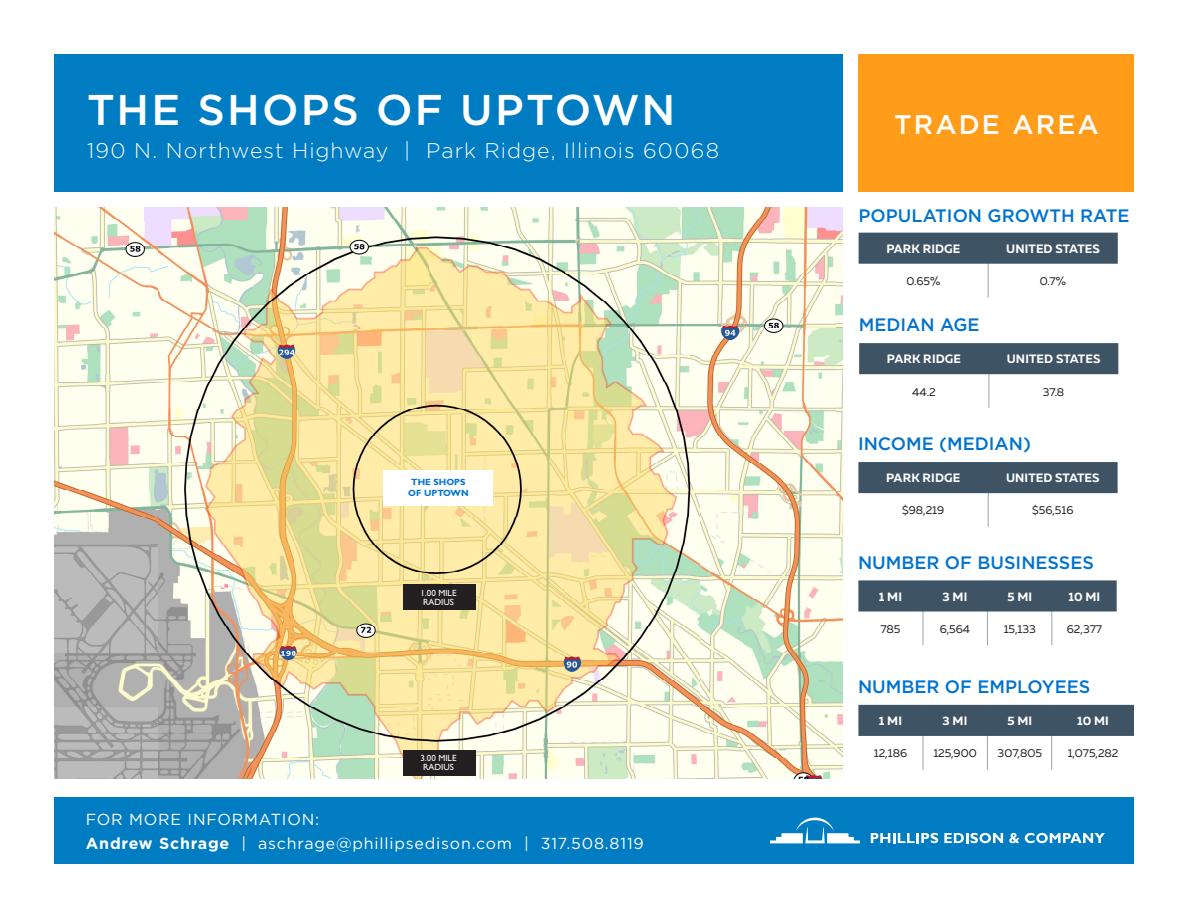
<style>
.page{position:relative;width:1188px;height:918px;background:#fff}
.page>*{position:absolute;margin:0;border:0;box-sizing:border-box;transform-origin:0 0}
.t1{font:500 43.05px "Gotham";letter-spacing:.05em;color:#fff}
.t2{font:500 26.85px "Gotham";letter-spacing:.08em;color:#fff}
.t3{font:300 21.3px "Gotham";letter-spacing:.045em;color:#fff}
.t4{font:500 18px "Gotham";color:#0073ce}
.t5{font:15.9px "Gotham";letter-spacing:.05em;color:#fff}
.t6{font:700 12.15px "Muller";letter-spacing:.01em;color:#fff}
.t7{font:11.4px "Muller";color:#231f20}
.t8{font:9px "Gill Sans Std";color:#fff}
.t9{font:700 9px/10.8px "Gill Sans Std";color:#0073ce;text-align:center}
.s1{font-weight:700}
</style>
<div class="page">
<hr style="left:988px;top:253px;width:1px;height:44px;background:#3e5364">
<div style="left:859px;top:54px;width:275px;height:137px;background:#ff9d1b"></div>
<hr style="left:989px;top:350px;width:1px;height:58px;background:#3e5364">
<div style="left:859px;top:343px;width:259px;height:31px;background:#3e5364"></div>
<div style="left:859px;top:233px;width:259px;height:31px;background:#3e5364"></div>
<img style="left:54px;top:207px;width:789px;height:572px">
<div style="left:54px;top:54px;width:789px;height:137px;background:#007cc2"></div>
<div style="left:55px;top:797px;width:1079px;height:67px;background:#007cc2"></div>
<svg style="left:770px;top:818px;width:90px;height:25px"></svg>
<svg style="left:871px;top:833px;width:67px;height:10px"></svg>
<svg style="left:944px;top:833px;width:59px;height:10px"></svg>
<svg style="left:1009px;top:833px;width:10px;height:10px"></svg>
<svg style="left:1025px;top:833px;width:80px;height:10px"></svg>
<div style="left:384px;top:470px;width:109px;height:36px;background:#fff"></div>
<div style="left:403px;top:584px;width:73px;height:26px;background:#231f20"></div>
<div style="left:403px;top:750px;width:73px;height:26px;background:#231f20"></div>
<hr style="left:988px;top:469px;width:1px;height:58px;background:#3e5364">
<div style="left:858px;top:462px;width:260px;height:31px;background:#3e5364"></div>
<div style="left:858px;top:580px;width:259px;height:31px;background:#3e5364"></div>
<hr style="left:923px;top:580px;width:1px;height:65px;background:#3e5364">
<hr style="left:987px;top:580px;width:1px;height:65px;background:#3e5364">
<hr style="left:1052px;top:580px;width:1px;height:65px;background:#3e5364">
<div style="left:858px;top:705px;width:276px;height:31px;background:#3e5364"></div>
<hr style="left:923px;top:705px;width:1px;height:65px;background:#3e5364">
<hr style="left:987px;top:705px;width:1px;height:65px;background:#3e5364">
<hr style="left:1051px;top:705px;width:1px;height:65px;background:#3e5364">
<p class="t1" style="left:87px;top:85px;width:590px">THE SHOPS OF UPTOWN</p>
<p class="t3" style="left:87px;top:139px;width:634px">190 N. Northwest Highway | Park Ridge, Illinois 60068</p>
<p class="t9" style="left:408px;top:477px;width:62px">THE SHOPS<br>OF UPTOWN</p>
<p class="t8" style="left:420px;top:587px;width:38px">1.00 MILE</p>
<p class="t8" style="left:423px;top:596px;width:32px">RADIUS</p>
<p class="t8" style="left:420px;top:753px;width:38px">3.00 MILE</p>
<p class="t8" style="left:423px;top:762px;width:32px">RADIUS</p>
<p class="t5" style="left:86px;top:811px;width:235px">FOR MORE INFORMATION:</p>
<p class="t5" style="left:86px;top:835px;width:559px"><span class="s1">Andrew Schrage</span> | aschrage@phillipsedison.com | 317.508.8119</p>
<p class="t2" style="left:894px;top:110px;width:206px">TRADE AREA</p>
<p class="t4" style="left:859px;top:206px;width:272px">POPULATION GROWTH RATE</p>
<p class="t6" style="left:886px;top:241px;width:76px">PARK RIDGE</p>
<p class="t6" style="left:1006px;top:241px;width:95px">UNITED STATES</p>
<p class="t7" style="left:907px;top:274px;width:35px">0.65%</p>
<p class="t7" style="left:1040px;top:274px;width:28px">0.7%</p>
<p class="t4" style="left:859px;top:315px;width:122px">MEDIAN AGE</p>
<p class="t6" style="left:887px;top:352px;width:76px">PARK RIDGE</p>
<p class="t6" style="left:1007px;top:352px;width:95px">UNITED STATES</p>
<p class="t7" style="left:912px;top:385px;width:25px">44.2</p>
<p class="t7" style="left:1043px;top:385px;width:23px">37.8</p>
<p class="t4" style="left:858px;top:434px;width:174px">INCOME (MEDIAN)</p>
<p class="t6" style="left:886px;top:470px;width:76px">PARK RIDGE</p>
<p class="t6" style="left:1006px;top:470px;width:95px">UNITED STATES</p>
<p class="t7" style="left:902px;top:503px;width:44px">$98,219</p>
<p class="t7" style="left:1032px;top:503px;width:43px">$56,516</p>
<p class="t4" style="left:858px;top:552px;width:238px">NUMBER OF BUSINESSES</p>
<p class="t6" style="left:879px;top:589px;width:25px">1 MI</p>
<p class="t6" style="left:943px;top:589px;width:26px">3 MI</p>
<p class="t6" style="left:1007px;top:589px;width:26px">5 MI</p>
<p class="t6" style="left:1069px;top:589px;width:33px">10 MI</p>
<p class="t7" style="left:880px;top:622px;width:22px">785</p>
<p class="t7" style="left:940px;top:622px;width:32px">6,564</p>
<p class="t7" style="left:1004px;top:622px;width:34px">15,133</p>
<p class="t7" style="left:1067px;top:622px;width:37px">62,377</p>
<p class="t4" style="left:858px;top:676px;width:234px">NUMBER OF EMPLOYEES</p>
<p class="t6" style="left:879px;top:713px;width:25px">1 MI</p>
<p class="t6" style="left:943px;top:713px;width:26px">3 MI</p>
<p class="t6" style="left:1007px;top:713px;width:26px">5 MI</p>
<p class="t6" style="left:1077px;top:713px;width:33px">10 MI</p>
<p class="t7" style="left:874px;top:746px;width:35px">12,186</p>
<p class="t7" style="left:933px;top:746px;width:45px">125,900</p>
<p class="t7" style="left:998px;top:746px;width:46px">307,805</p>
<p class="t7" style="left:1068px;top:746px;width:52px">1,075,282</p>
</div>
